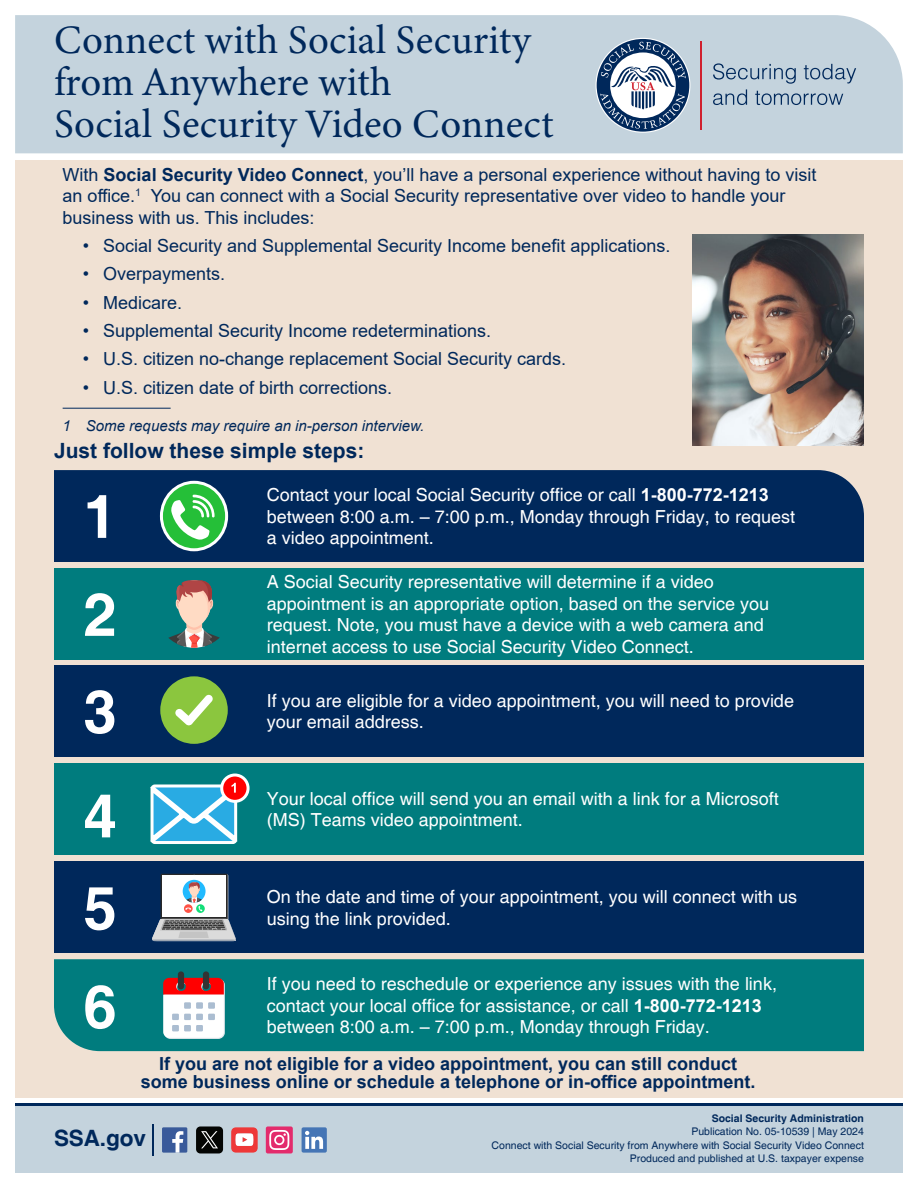
<style>
.page{position:relative;width:918px;height:1188px;background:#fff}
.page>*{position:absolute;margin:0;border:0;box-sizing:border-box;transform-origin:0 0}
.t1{font:700 60px "Helvetica";color:#fff}
.t2{font:40.5px/42px "Minion Variable Concept";letter-spacing:.005em;color:#00285b}
.t3{font:700 22.5px "Helvetica";letter-spacing:-.005em;color:#00285b}
.t4{font:700 21px "Arial";color:#00285b}
.t5{font:18px/21.6px "Helvetica";color:#fff}
.t6{font:18px/21.6px "Arial";color:#00285b}
.t7{font:700 18px/18px "Arial";color:#00285b;text-align:center}
.t8{font:italic 15px "Arial";color:#00285b}
.t9{font:10.5px "Helvetica";color:#00285b}
.t10{font:700 10.5px "Helvetica";color:#00285b}
.s1{font-weight:700}
.s2{font-family:"Arial";font-weight:700}
</style>
<div class="page">
<div style="left:15px;top:160px;width:888px;height:937px;background:#f0e1d3"></div>
<div style="left:15px;top:15px;width:888px;height:138px;background:#c4d3dd"></div>
<div style="left:54px;top:568px;width:810px;height:92px;background:#007c7e"></div>
<div style="left:15px;top:1106px;width:888px;height:67px;background:#c4d3dd"></div>
<hr style="left:152px;top:1124px;width:2px;height:32px;background:#00285b">
<div style="left:54px;top:470px;width:810px;height:92px;background:#00285b"></div>
<div style="left:54px;top:763px;width:810px;height:92px;background:#007c7e"></div>
<hr style="left:15px;top:1104px;width:888px;height:2px;background:#00285b">
<div style="left:54px;top:665px;width:810px;height:92px;background:#00285b"></div>
<div style="left:54px;top:959px;width:810px;height:92px;background:#007c7e"></div>
<div style="left:54px;top:861px;width:810px;height:92px;background:#00285b"></div>
<svg style="left:222px;top:775px;width:26px;height:26px"></svg>
<div style="left:220px;top:774px;width:30px;height:29px;border:3px solid #fff;border-radius:50%"></div>
<svg style="left:150px;top:783px;width:89px;height:61px;background:#72bcde"></svg>
<svg style="left:168px;top:580px;width:52px;height:68px"></svg>
<svg style="left:163px;top:978px;width:62px;height:61px;background:#ecbabd"></svg>
<div style="left:178px;top:971px;width:6px;height:18px;background:#333;border-radius:3px"></div>
<div style="left:203px;top:971px;width:6px;height:18px;background:#333;border-radius:3px"></div>
<svg style="left:161px;top:482px;width:66px;height:68px"></svg>
<div style="left:160px;top:481px;width:68px;height:70px;border:3px solid #fff;border-radius:50%"></div>
<svg style="left:170px;top:495px;width:45px;height:45px;background:#71d57d"></svg>
<svg style="left:152px;top:874px;width:84px;height:67px;background:#a3aeb8"></svg>
<svg style="left:160px;top:676px;width:68px;height:68px"></svg>
<img style="left:692px;top:234px;width:172px;height:212px">
<div style="left:597px;top:39px;width:92px;height:93px;background:#00285b;border-radius:50%"></div>
<svg style="left:600px;top:42px;width:86px;height:87px"></svg>
<hr style="left:701px;top:41px;width:1px;height:89px;background:#d0202e">
<svg style="left:713px;top:63px;width:143px;height:42px;background:#a5b8c9"></svg>
<hr style="left:63px;top:408px;width:108px;height:1px;background:#00285b">
<div style="left:162px;top:1127px;width:25px;height:26px;background:#395a9a"></div>
<svg style="left:172px;top:1131px;width:11px;height:22px"></svg>
<div style="left:196px;top:1126px;width:27px;height:27px;background:#040503;border-radius:4px"></div>
<svg style="left:201px;top:1131px;width:17px;height:17px"></svg>
<svg style="left:231px;top:1127px;width:27px;height:26px"></svg>
<div style="left:266px;top:1126px;width:27px;height:27px;background:#e32b6c;border-radius:2px"></div>
<svg style="left:269px;top:1130px;width:20px;height:20px"></svg>
<svg style="left:302px;top:1127px;width:25px;height:26px"></svg>
<h1 class="t2" style="left:54px;top:19px;width:501px">Connect with Social Security from Anywhere with<br>Social Security Video Connect</h1>
<p class="t6" style="left:63px;top:163px;width:755px">With <span class="s1">Social Security Video Connect</span>, you’ll have a personal experience without having to visit an office.<sup>1</sup> You can connect with a Social Security representative over video to handle your business with us. This includes:</p>
<p class="t6" style="left:83px;top:235px;width:589px">• Social Security and Supplemental Security Income benefit applications.</p>
<p class="t6" style="left:83px;top:263px;width:144px">• Overpayments.</p>
<p class="t6" style="left:83px;top:292px;width:101px">• Medicare.</p>
<p class="t6" style="left:83px;top:320px;width:410px">• Supplemental Security Income redeterminations.</p>
<p class="t6" style="left:83px;top:348px;width:485px">• U.S. citizen no-change replacement Social Security cards.</p>
<p class="t6" style="left:83px;top:377px;width:311px">• U.S. citizen date of birth corrections.</p>
<p class="t8" style="left:63px;top:416px;width:363px">1 Some requests may require an in-person interview.</p>
<p class="t4" style="left:54px;top:436px;width:312px">Just follow these simple steps:</p>
<h2 class="t1" style="left:83px;top:480px;width:35px">1</h2>
<p class="t5" style="left:267px;top:485px;width:530px">Contact your local Social Security office or call <span class="s2">1-800-772-1213 </span>between 8:00 a.m. – 7:00 p.m., Monday through Friday, to request a video appointment.</p>
<h2 class="t1" style="left:83px;top:578px;width:35px">2</h2>
<p class="t5" style="left:267px;top:572px;width:504px">A Social Security representative will determine if a video appointment is an appropriate option, based on the service you request. Note, you must have a device with a web camera and internet access to use Social Security Video Connect.</p>
<h2 class="t1" style="left:83px;top:675px;width:35px">3</h2>
<p class="t5" style="left:267px;top:690px;width:529px">If you are eligible for a video appointment, you will need to provide your email address.</p>
<h2 class="t1" style="left:83px;top:780px;width:35px">4</h2>
<p class="t5" style="left:267px;top:788px;width:514px">Your local office will send you an email with a link for a Microsoft (MS) Teams video appointment.</p>
<h2 class="t1" style="left:83px;top:872px;width:35px">5</h2>
<p class="t5" style="left:267px;top:887px;width:532px">On the date and time of your appointment, you will connect with us using the link provided.</p>
<h2 class="t1" style="left:83px;top:970px;width:35px">6</h2>
<p class="t5" style="left:267px;top:974px;width:512px">If you need to reschedule or experience any issues with the link, contact your local office for assistance, or call <span class="s2">1-800-772-1213 </span>between 8:00 a.m. – 7:00 p.m., Monday through Friday.</p>
<p class="t7" style="left:141px;top:1055px;width:616px">If you are not eligible for a video appointment, you can still conduct some business online or schedule a telephone or in-office appointment.</p>
<p class="t3" style="left:54px;top:1125px;width:93px">SSA.gov</p>
<p class="t10" style="left:712px;top:1112px;width:154px">Social Security Administration</p>
<p class="t9" style="left:691px;top:1125px;width:174px">Publication No. 05-10539 | May 2024</p>
<p class="t9" style="left:492px;top:1139px;width:374px">Connect with Social Security from Anywhere with Social Security Video Connect</p>
<p class="t9" style="left:630px;top:1152px;width:236px">Produced and published at U.S. taxpayer expense</p>
</div>
